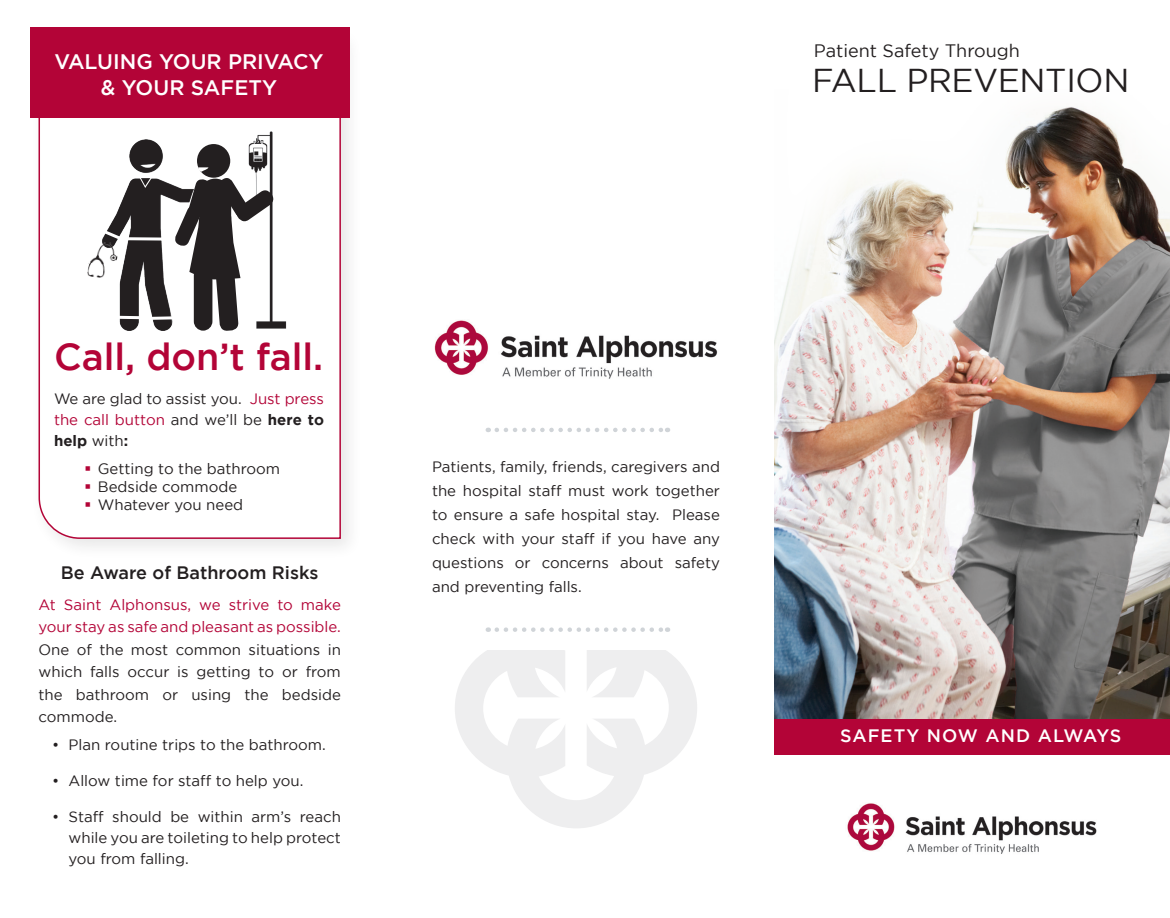
<style>
.page{position:relative;width:1170px;height:918px;background:#fff}
.page>*{position:absolute;margin:0;border:0;box-sizing:border-box;transform-origin:0 0}
.t1{font:500 37.5px "Gotham";color:#b30437}
.t2{font:33px "Gotham";letter-spacing:-.01em;color:#231f20}
.t3{font:500 21px/25.2px "Gotham";color:#fff;text-align:center}
.t4{font:500 18px "Gotham";color:#231f20}
.t5{font:18px "Gotham";color:#231f20}
.t6{font:500 18px "Gotham";letter-spacing:.06em;color:#fff}
.t7{font:15px/24px "Gotham";color:#231f20;text-align:justify}
.t8{font:15px/22.5px "Gotham";color:#b30437}
.s1{color:#b30437}
.s2{font-weight:700}
</style>
<div class="page">
<div style="left:30px;top:27px;width:333px;height:534px;background:#231f20;opacity:.11"></div>
<svg style="left:38px;top:118px;width:304px;height:422px"></svg>
<img style="left:774px;top:289px;width:396px;height:430px">
<img style="left:786px;top:107px;width:384px;height:182px">
<div style="left:30px;top:27px;width:320px;height:91px;background:#b30437"></div>
<div style="left:197px;top:144px;width:33px;height:34px;background:#231f20;border-radius:50%"></div>
<img style="left:101px;top:139px;width:93px;height:192px">
<img style="left:87px;top:240px;width:32px;height:39px">
<hr style="left:119px;top:316px;width:22px;height:3px;background:#fff">
<svg style="left:99px;top:227px;width:26px;height:16px"></svg>
<svg style="left:125px;top:237px;width:15px;height:4px"></svg>
<img style="left:248px;top:129px;width:43px;height:201px">
<svg style="left:140px;top:167px;width:136px;height:164px"></svg>
<div style="left:774px;top:719px;width:396px;height:36px;background:#b30437"></div>
<svg style="left:455px;top:651px;width:242px;height:177px"></svg>
<svg style="left:497px;top:627px;width:171px;height:5px"></svg>
<svg style="left:497px;top:428px;width:171px;height:4px"></svg>
<img style="left:434px;top:320px;width:284px;height:59px">
<img style="left:847px;top:803px;width:250px;height:51px">
<svg style="left:86px;top:466px;width:4px;height:5px"></svg>
<svg style="left:86px;top:484px;width:4px;height:5px"></svg>
<svg style="left:86px;top:502px;width:4px;height:5px"></svg>
<h3 class="t3" style="left:54px;top:49px;width:271px">VALUING YOUR PRIVACY &amp; YOUR SAFETY</h3>
<p class="t5" style="left:814px;top:41px;width:208px">Patient Safety Through</p>
<h2 class="t2" style="left:812px;top:62px;width:319px">FALL PREVENTION</h2>
<h1 class="t1" style="left:54px;top:335px;width:271px">Call, don’t fall.</h1>
<p class="t7" style="left:54px;top:388px;width:272px;line-height:21px">We are glad to assist you. <span class="s1">Just press the call button</span> and we’ll be <span class="s2">here to help</span> with<span class="s2">:</span></p>
<p class="t7" style="left:98px;top:460px;width:184px;line-height:18px;text-align:left">Getting to the bathroom<br>Bedside commode<br>Whatever you need</p>
<p class="t7" style="left:432px;top:454px;width:290px">Patients, family, friends, caregivers and the hospital staff must work together to ensure a safe hospital stay. Please check with your staff if you have any questions or concerns about safety and preventing falls.</p>
<p class="t4" style="left:61px;top:562px;width:259px">Be Aware of Bathroom Risks</p>
<p class="t8" style="left:39px;top:593px;width:304px">At Saint Alphonsus, we strive to make your stay as safe and pleasant as possible.</p>
<p class="t7" style="left:39px;top:638px;width:304px;line-height:22.5px">One of the most common situations in which falls occur is getting to or from the bathroom or using the bedside commode.</p>
<p class="t7" style="left:52px;top:732px;width:275px">• Plan routine trips to the bathroom.</p>
<p class="t7" style="left:52px;top:768px;width:253px">• Allow time for staff to help you.</p>
<p class="t7" style="left:69px;top:806px;width:274px;line-height:21px;text-indent:-16px">• Staff should be within arm’s reach while you are toileting to help protect you from falling.</p>
<p class="t6" style="left:840px;top:726px;width:283px">SAFETY NOW AND ALWAYS</p>
</div>
